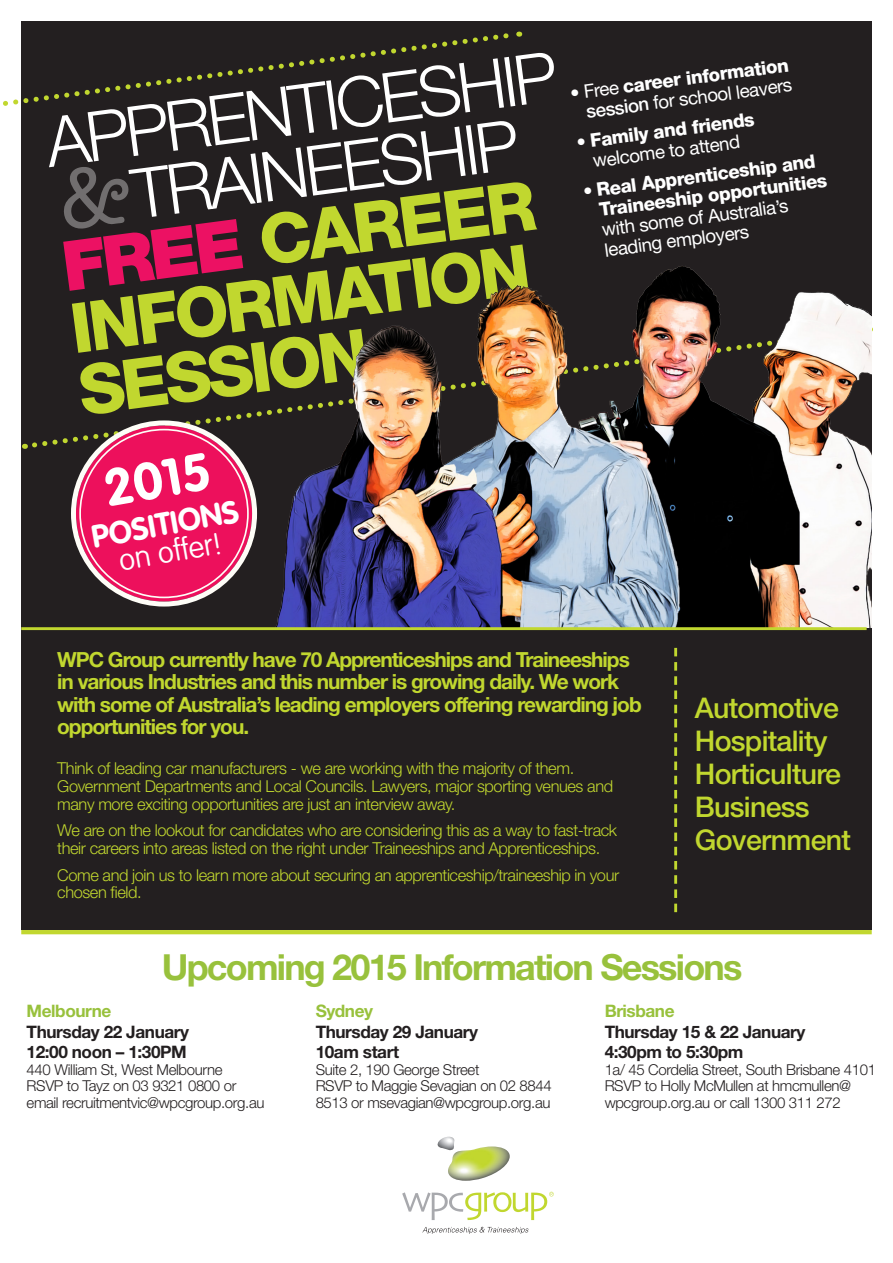
<style>
.page{position:relative;width:893px;height:1263px;background:#fff}
.page>*{position:absolute;margin:0;border:0;box-sizing:border-box;transform-origin:0 0}
.t1{font:800 69.3px "Helvetica Neue";color:#c1d72f}
.t2{font:300 69.3px "Helvetica Neue";color:#fff}
.t3{font:700 51.6px "VAG Rounded";color:#fff}
.Bullets{font:700 36px "Helvetica Neue";letter-spacing:-.05em;color:#98c13c}
.t4{font:700 31.5px "VAG Rounded";color:#fff}
.t5{font:100 30.15px "VAG Rounded";color:#fff}
.Bullets-2{font:500 28.5px/33px "Helvetica Neue";letter-spacing:-.025em;color:#c1d72f}
.Bullets-3{font:700 20.85px/22.4px "Helvetica Neue";letter-spacing:-.05em;color:#c1d72f}
.Bullets-4{font:800 18.75px/20.2px "Helvetica Neue";color:#fff}
.Bullets-5{font:18.75px/20.4px "Helvetica Neue";color:#fff;text-align:right}
.t6{font:700 17.25px "Helvetica Neue";letter-spacing:-.025em;color:#231f20}
.t7{font:700 17.25px "Helvetica Neue";letter-spacing:-.025em;color:#98c13c}
.Bullets-6{font:300 16.35px/17.9px "Helvetica Neue";letter-spacing:-.025em;color:#c1d72f}
.t8{font:300 15px/16.5px "Helvetica Neue";letter-spacing:-.025em;color:#231f20}
.s1{font-weight:900;color:#ec1163}
.s2{font-weight:800}
.s3{font-weight:500}
.s4{font-weight:400}
</style>
<div class="page">
<div style="left:21px;top:21px;width:851px;height:646px;background:#231f20"></div>
<svg style="left:422px;top:1227px;width:107px;height:7px"></svg>
<svg style="left:402px;top:1192px;width:152px;height:28px"></svg>
<svg style="left:437px;top:1137px;width:18px;height:13px"></svg>
<img style="left:448px;top:1146px;width:62px;height:35px">
<svg style="left:3px;top:31px;width:517px;height:75px"></svg>
<div style="left:21px;top:531px;width:851px;height:399px;background:#231f20"></div>
<svg style="left:674px;top:648px;width:3px;height:264px"></svg>
<img style="left:266px;top:266px;width:606px;height:361px">
<hr style="left:21px;top:627px;width:846px;height:3px;background:#c1d72f">
<hr style="left:21px;top:930px;width:851px;height:4px;background:#c1d72f">
<div style="left:66px;top:415px;width:202px;height:203px;background:#231f20;opacity:.42"></div>
<div style="left:76px;top:425px;width:176px;height:176px;background:#ed105c;border-radius:50%"></div>
<div style="left:71px;top:420px;width:186px;height:186px;border:5px solid #fefdf7;border-radius:50%"></div>
<p class="t2" style="left:41px;top:98px;width:517px;rotate:-7deg">APPRENTICESHIP</p>
<p class="t2" style="left:127px;top:151px;width:392px;rotate:-7deg">TRAINEESHIP</p>
<p class="t1" style="left:57px;top:223px;width:479px;rotate:-7deg"><span class="s1">FREE</span> CAREER</p>
<p class="t1" style="left:66px;top:286px;width:465px;rotate:-7deg">INFORMATION</p>
<p class="t1" style="left:74px;top:349px;width:294px;rotate:-7deg">SESSION</p>
<p class="Bullets-5" style="left:569px;top:84px;width:222px;rotate:-8deg">• Free <span class="s2">career information </span><span class="s3">session</span> for school leavers</p>
<p class="Bullets-5" style="left:575px;top:133px;width:181px;text-align:center;rotate:-8deg">• <span class="s2">Family and friends </span>welcome to attend</p>
<p class="Bullets-4" style="left:595px;top:181px;width:232px;text-indent:-13px;rotate:-8deg"><span class="s4">•</span> Real Apprenticeship and<br>Traineeship opportunities <span class="s4">with some of Australia’s leading employers</span></p>
<p class="t3" style="left:99px;top:459px;width:109px;rotate:-10deg">2015</p>
<p class="t4" style="left:89px;top:518px;width:150px;rotate:-10deg">POSITIONS</p>
<p class="t5" style="left:116px;top:544px;width:106px;rotate:-10deg">on offer!</p>
<p class="Bullets-3" style="left:57px;top:648px;width:586px">WPC Group currently have 70 Apprenticeships and Traineeships in various Industries and this number is growing daily. We work with some of Australia’s leading employers offering rewarding job opportunities for you.</p>
<p class="Bullets-6" style="left:57px;top:759px;width:557px">Think of leading car manufacturers - we are working with the majority of them.<br>Government Departments and Local Councils. Lawyers, major sporting venues and many more exciting opportunities are just an interview away.</p>
<p class="Bullets-6" style="left:57px;top:821px;width:561px">We are on the lookout for candidates who are considering this as a way to fast-track their careers into areas listed on the right under Traineeships and Apprenticeships.</p>
<p class="Bullets-6" style="left:57px;top:865px;width:563px">Come and join us to learn more about securing an apprenticeship/traineeship in your chosen field.</p>
<p class="Bullets-2" style="left:695px;top:691px;width:146px">Automotive<br>Hospitality</p>
<p class="Bullets-2" style="left:695px;top:757px;width:148px">Horticulture</p>
<p class="Bullets-2" style="left:695px;top:790px;width:116px">Business</p>
<p class="Bullets-2" style="left:695px;top:823px;width:158px">Government</p>
<p class="Bullets" style="left:162px;top:945px;width:582px">Upcoming 2015 Information Sessions</p>
<p class="t7" style="left:27px;top:1000px;width:86px">Melbourne</p>
<p class="t6" style="left:27px;top:1021px;width:164px">Thursday 22 January</p>
<p class="t6" style="left:27px;top:1041px;width:162px">12:00 noon – 1:30PM</p>
<p class="t8" style="left:27px;top:1061px;width:197px">440 William St, West Melbourne</p>
<p class="t8" style="left:27px;top:1077px;width:211px">RSVP to Tayz on 03 9321 0800 or</p>
<p class="t8" style="left:27px;top:1094px;width:239px">email recruitmentvic@wpcgroup.org.au</p>
<p class="t7" style="left:316px;top:1000px;width:59px">Sydney</p>
<p class="t6" style="left:316px;top:1021px;width:164px">Thursday 29 January</p>
<p class="t6" style="left:316px;top:1041px;width:85px">10am start</p>
<p class="t8" style="left:316px;top:1061px;width:165px">Suite 2, 190 George Street</p>
<p class="t8" style="left:316px;top:1077px;width:238px">RSVP to Maggie Sevagian on 02 8844<br>8513 or msevagian@wpcgroup.org.au</p>
<p class="t7" style="left:605px;top:1000px;width:71px">Brisbane</p>
<p class="t6" style="left:605px;top:1021px;width:202px">Thursday 15 &amp; 22 January</p>
<p class="t6" style="left:605px;top:1041px;width:140px">4:30pm to 5:30pm</p>
<p class="t8" style="left:605px;top:1061px;width:273px">1a/ 45 Cordelia Street, South Brisbane 4101</p>
<p class="t8" style="left:605px;top:1077px;width:248px">RSVP to Holly McMullen at hmcmullen@ wpcgroup.org.au or call 1300 311 272</p>
</div>
